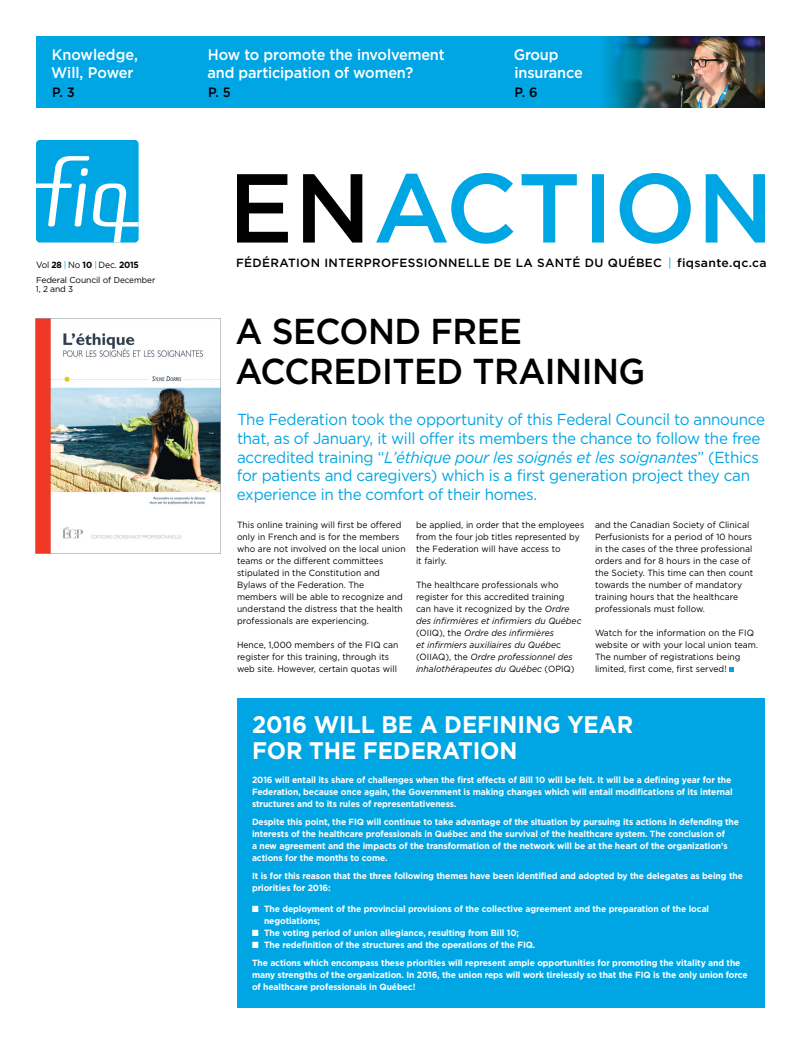
<style>
.page{position:relative;width:801px;height:1044px;background:#fff}
.page>*{position:absolute;margin:0;border:0;box-sizing:border-box;transform-origin:0 0}
.t1{font:500 36px/40px "Gotham";letter-spacing:-.015em;color:#000;scale:.95 1}
.t2{font:700 24px/26px "Gotham";letter-spacing:-.005em;color:#fff;scale:.95 1}
.t3{font:16px/18.6px "Gotham";letter-spacing:-.02em;color:#00a5e3;scale:.95 1}
.t4{font:500 15.3px/18.7px "Gotham";letter-spacing:-.01em;color:#fff;scale:.95 1}
.t5{font:500 13.6px "Gotham";color:#000;scale:.95 1}
.t6{font:500 11.9px "Gotham";letter-spacing:.03em;color:#000}
.t7{font:700 9px/12px "Gotham";letter-spacing:-.01em;color:#fff;scale:.95 1}
.t8{font:9px/12px "Gotham";letter-spacing:.005em;color:#000;scale:.95 1}
.t9{font:italic 9px/12px "Gotham";letter-spacing:.005em;color:#000;scale:.95 1}
.t10{font:8.6px/9px "Gotham";letter-spacing:-.015em;color:#000}
.s1{font-weight:700}
.s2{color:#00a5e3}
.s3{font-weight:400;color:#00a5e3}
.s4{font-style:italic}
.s5{font-style:normal}
</style>
<div class="page">
<img style="left:36px;top:36px;width:729px;height:72px">
<svg style="left:237px;top:174px;width:125px;height:69px"></svg>
<svg style="left:376px;top:173px;width:389px;height:71px"></svg>
<svg style="left:729px;top:668px;width:5px;height:4px"></svg>
<div style="left:36px;top:140px;width:103px;height:103px;background:#00a5e3;border-radius:4px"></div>
<svg style="left:36px;top:156px;width:103px;height:87px"></svg>
<div style="left:237px;top:698px;width:528px;height:310px;background:#00a5e3"></div>
<img style="left:36px;top:319px;width:185px;height:235px">
<h3 class="t4" style="left:51px;top:45px;width:93px">Knowledge,<br>Will, Power</h3>
<h3 class="t5" style="left:52px;top:85px;width:25px">P. 3</h3>
<h3 class="t4" style="left:208px;top:45px;width:251px">How to promote the involvement and participation of women?</h3>
<h3 class="t5" style="left:208px;top:85px;width:25px">P. 5</h3>
<h3 class="t4" style="left:514px;top:45px;width:74px">Group insurance</h3>
<h3 class="t5" style="left:515px;top:85px;width:26px">P. 6</h3>
<p class="t8" style="left:36px;top:258px;width:110px">vol <span class="s1">28</span> <span class="s2">|</span> no <span class="s1">10</span> <span class="s2">|</span> Dec. <span class="s1">2015</span></p>
<p class="t10" style="left:36px;top:275px;width:121px">Federal Council of December<br>1, 2 and 3</p>
<h3 class="t6" style="left:236px;top:256px;width:532px">fédération interprofessionnelle de la santé du québec <span class="s3">|</span> fiqsante.qc.ca</h3>
<h1 class="t1" style="left:236px;top:311px;width:433px">a second free accredited training</h1>
<p class="t3" style="left:237px;top:410px;width:557px">The Federation took the opportunity of this Federal Council to announce that, as of January, it will offer its members the chance to follow the free accredited training “<span class="s4">L’éthique pour les soignés et les soignantes</span>” (Ethics for patients and caregivers) which is a first generation project they can experience in the comfort of their homes.</p>
<p class="t8" style="left:237px;top:519px;width:179px">This online training will first be offered only in French and is for the members who are not involved on the local union teams or the different committees stipulated in the Constitution and Bylaws of the Federation. The members will be able to recognize and understand the distress that the health professionals are experiencing.</p>
<p class="t8" style="left:237px;top:639px;width:172px">Hence, 1,000 members of the FIQ can register for this training, through its web site. However, certain quotas will</p>
<p class="t8" style="left:416px;top:519px;width:179px">be applied, in order that the employees from the four job titles represented by the Federation will have access to<br>it fairly.</p>
<p class="t9" style="left:416px;top:579px;width:176px"><span class="s5">The healthcare professionals who register for this accredited training can have it recognized by the</span> Ordre des infirmières et infirmiers du Québec <span class="s5">(OIIQ), the</span> Ordre des infirmières<br>et infirmiers auxiliaires du Québe<span class="s5">c (OIIAQ), the</span> Ordre professionnel des inhalothérapeutes du Québec <span class="s5">(OPIQ)</span></p>
<p class="t8" style="left:595px;top:519px;width:168px">and the Canadian Society of Clinical Perfusionists for a period of 10 hours in the cases of the three professional orders and for 8 hours in the case of the Society. This time can then count towards the number of mandatory training hours that the healthcare professionals must follow.</p>
<p class="t8" style="left:595px;top:627px;width:173px">Watch for the information on the FIQ website or with your local union team.<br>The number of registrations being limited, first come, first served!</p>
<h2 class="t2" style="left:252px;top:711px;width:403px">2016 will be a defining year for the Federation</h2>
<p class="t7" style="left:252px;top:773px;width:508px">2016 will entail its share of challenges when the first effects of Bill 10 will be felt. It will be a defining year for the<br>Federation, because once again, the Government is making changes which will entail modifications of its internal structures and to its rules of representativeness.</p>
<p class="t7" style="left:252px;top:815px;width:514px">Despite this point, the FI Q will continue to take advantage of the situation by pursuing its actions in defending the interests of the healthcare professionals in Québec and the survival of the healthcare system. The conclusion of<br>a new agreement and the impacts of the transformation of the network will be at the heart of the organization’s actions for the months to come.</p>
<p class="t7" style="left:252px;top:869px;width:518px">It is for this reason that the three following themes have been identified and adopted by the delegates as being the priorities for 2016:</p>
<p class="t7" style="left:264px;top:902px;width:470px;text-indent:-12px">■ The deployment of the provincial provisions of the collective agreement and the preparation of the local negotiations;</p>
<p class="t7" style="left:252px;top:926px;width:283px">■ The voting period of union allegiance, resulting from Bill 10;</p>
<p class="t7" style="left:252px;top:935px;width:516px;line-height:18px">■ The redefinition of the structures and the operations of the FI Q.<br>The actions which encompass these priorities will represent ample opportunities for promoting the vitality and the</p>
<p class="t7" style="left:252px;top:968px;width:523px">many strengths of the organization. I n 2016, the union reps will work tirelessly so that the FI Q is the only union force of healthcare professionals in Québec!</p>
</div>
